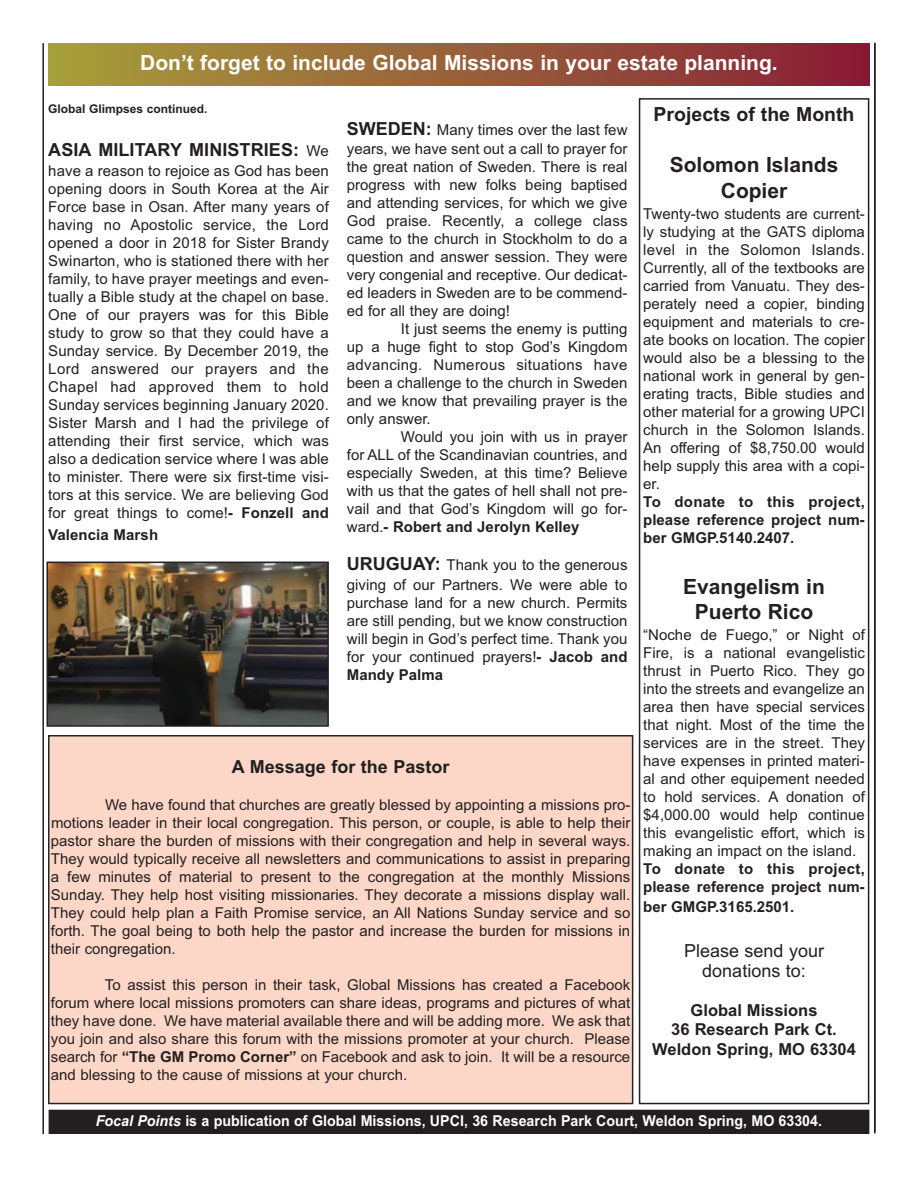
<style>
.page{position:relative;width:918px;height:1188px;background:#fff}
.page>*{position:absolute;margin:0;border:0;box-sizing:border-box;transform-origin:0 0}
.t1{font:700 21px "Arial";color:#fff}
.t2{font:700 21px/25.5px "Arial";color:#231f20;text-align:center}
.t3{font:700 19.5px "Arial";color:#231f20}
.t4{font:700 18px "Arial";letter-spacing:.005em;color:#231f20}
.t5{font:18px/19.5px "Arial";color:#231f20;text-align:center}
.t6{font:700 16.5px/19.5px "Arial";color:#231f20;text-align:center}
.t7{font:15px/18px "Arial";color:#231f20;text-align:justify}
.t8{font:700 15px/18px "Arial";color:#231f20;text-align:justify}
.t9{font:700 15px "Arial";color:#fff;scale:.95 1}
.t10{font:700 12px "Arial";color:#231f20}
.s1{font-weight:400;font-size:15px}
.s2{font-weight:700}
.s3{font-weight:700;font-size:18px}
.s4{font-style:italic}
</style>
<div class="page">
<div style="left:50px;top:1111px;width:818px;height:21px;background:#231f20"></div>
<div style="left:49px;top:1110px;width:820px;height:24px;border:2px solid #231f20"></div>
<hr style="left:42px;top:43px;width:2px;height:1091px;background:#231f20">
<div style="left:639px;top:98px;width:230px;height:1006px;border:2px solid #231f20"></div>
<div style="left:49px;top:43px;width:820px;height:42px;background:linear-gradient(to right,#a7a03b,#891e38)"></div>
<hr style="left:874px;top:43px;width:2px;height:1089px;background:#231f20">
<img style="left:50px;top:565px;width:276px;height:159px">
<div style="left:47px;top:562px;width:282px;height:165px;border:2px solid #231f20"></div>
<div style="left:50px;top:736px;width:582px;height:367px;background:#fcd7c7"></div>
<div style="left:48px;top:735px;width:585px;height:369px;border:2px solid #231f20"></div>
<h1 class="t1" style="left:140px;top:50px;width:639px">Don’t forget to include Global Missions in your estate planning.</h1>
<p class="t10" style="left:48px;top:102px;width:161px">Global Glimpses continued.</p>
<p class="t4" style="left:48px;top:139px;width:282px">ASIA MILITARY MINISTRIES: <span class="s1">We</span></p>
<p class="t7" style="left:48px;top:161px;width:282px">have a reason to rejoice as God has been opening doors in South Korea at the Air Force base in Osan. After many years of having no Apostolic service, the Lord opened a door in 2018 for Sister Brandy Swinarton, who is stationed there with her family, to have prayer meetings and even&shy;tually a Bible study at the chapel on base.<br>One of our prayers was for this Bible study to grow so that they could have a Sunday service. By December 2019, the Lord answered our prayers and the Chapel had approved them to hold Sunday services beginning January 2020.<br>Sister Marsh and I had the privilege of attending their first service, which was also a dedication service where I was able to minister. There were six first-time visi&shy;tors at this service. We are believing God for great things to come!<span class="s2">- Fonzell and</span></p>
<p class="t8" style="left:48px;top:526px;width:111px">Valencia Marsh</p>
<h2 class="t3" style="left:654px;top:103px;width:202px">Projects of the Month</h2>
<h1 class="t2" style="left:670px;top:152px;width:170px">Solomon Islands<br>Copier</h1>
<p class="t7" style="left:643px;top:204px;width:223px">Twenty-two students are current&shy;ly studying at the GATS diploma level in the Solomon Islands.<br>Currently, all of the textbooks are carried from Vanuatu. They des&shy;perately need a copier, binding equipment and materials to cre&shy;ate books on location. The copier would also be a blessing to the national work in general by gen&shy;erating tracts, Bible studies and other material for a growing UPCI church in the Solomon Islands.<br>An offering of $8,750.00 would help supply this area with a copi&shy;er.</p>
<p class="t8" style="left:643px;top:492px;width:223px">To donate to this project, please reference project num&shy;ber GMGP.5140.2407.</p>
<h1 class="t2" style="left:683px;top:574px;width:143px">Evangelism in<br>Puerto Rico</h1>
<p class="t7" style="left:643px;top:626px;width:223px">“Noche de Fuego,” or Night of Fire, is a national evangelistic thrust in Puerto Rico. They go into the streets and evangelize an area then have special services that night. Most of the time the services are in the street. They have expenses in printed materi&shy;al and other equipement needed to hold services. A donation of $4,000.00 would help continue this evangelistic effort, which is making an impact on the island.</p>
<p class="t8" style="left:643px;top:860px;width:223px">To donate to this project, please reference project num-</p>
<p class="t8" style="left:643px;top:898px;width:153px">ber GMGP.3165.2501.</p>
<p class="t5" style="left:684px;top:941px;width:142px">Please send your donations to:</p>
<p class="t6" style="left:652px;top:1000px;width:205px">Global Missions<br>36 Research Park Ct.<br>Weldon Spring, MO 63304</p>
<p class="t7" style="left:347px;top:120px;width:282px;line-height:19.4px"><span class="s3">SWEDEN:</span> Many times over the last few years, we have sent out a call to prayer for</p>
<p class="t7" style="left:347px;top:158px;width:282px">the great nation of Sweden. There is real progress with new folks being baptised and attending services, for which we give God praise. Recently, a college class came to the church in Stockholm to do a question and answer session. They were very congenial and receptive. Our dedicat&shy;ed leaders in Sweden are to be commend&shy;ed for all they are doing!</p>
<p class="t7" style="left:347px;top:320px;width:282px;text-indent:54px">It just seems the enemy is putting up a huge fight to stop God’s Kingdom advancing. Numerous situations have been a challenge to the church in Sweden and we know that prevailing prayer is the only answer.</p>
<p class="t7" style="left:347px;top:428px;width:282px;text-indent:54px">Would you join with us in prayer for ALL of the Scandinavian countries, and especially Sweden, at this time? Believe with us that the gates of hell shall not pre&shy;vail and that God’s Kingdom will go for&shy;ward.<span class="s2">- Robert and Jerolyn Kelley</span></p>
<p class="t7" style="left:347px;top:555px;width:282px;line-height:19.4px"><span class="s3">URUGUAY:</span> Thank you to the generous giving of our Partners. We were able to</p>
<p class="t7" style="left:347px;top:593px;width:282px">purchase land for a new church. Permits are still pending, but we know construction will begin in God’s perfect time. Thank you for your continued prayers!<span class="s2">- Jacob and Mandy Palma</span></p>
<p class="t4" style="left:232px;top:756px;width:219px">A Message for the Pastor</p>
<p class="t7" style="left:51px;top:796px;width:581px;text-indent:54px">We have found that churches are greatly blessed by appointing a missions pro&shy;motions leader in their local congregation. This person, or couple, is able to help their pastor share the burden of missions with their congregation and help in several ways.<br>They would typically receive all newsletters and communications to assist in preparing a few minutes of material to present to the congregation at the monthly Missions Sunday. They help host visiting missionaries. They decorate a missions display wall.<br>They could help plan a Faith Promise service, an All Nations Sunday service and so forth. The goal being to both help the pastor and increase the burden for missions in their congregation.</p>
<p class="t7" style="left:51px;top:976px;width:581px;text-indent:54px">To assist this person in their task, Global Missions has created a Facebook forum where local missions promoters can share ideas, programs and pictures of what they have done. We have material available there and will be adding more. We ask that you join and also share this forum with the missions promoter at your church. Please search for <span class="s2">“The GM Promo Corner”</span> on Facebook and ask to join. It will be a resource and blessing to the cause of missions at your church.</p>
<p class="t9" style="left:96px;top:1112px;width:766px"><span class="s4">Focal Points</span> is a publication of Global Missions, UPCI, 36 Research Park Court, Weldon Spring, MO 63304.</p>
</div>
